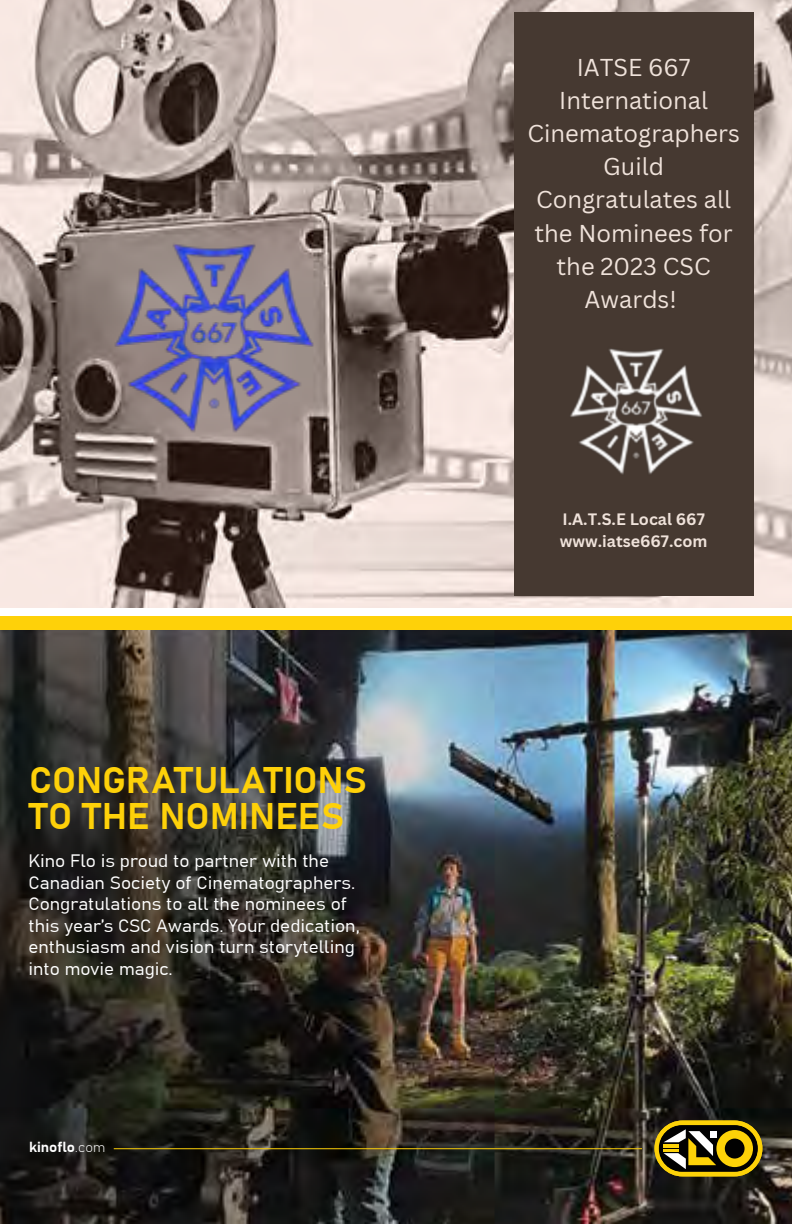
<style>
.page{position:relative;width:792px;height:1224px;background:#fff}
.page>*{position:absolute;margin:0;border:0;box-sizing:border-box;transform-origin:0 0}
.t1{font:700 37px/36px "Grandview";letter-spacing:-.005em;color:#fed109}
.t2{font:23.8px/33.2px "Canva Sans";color:#efe2da;text-align:center}
.t3{font:18px/21.6px "Grandview";color:#fff}
.t4{font:700 16px/22.2px "Canva Sans";color:#efe2da}
.t5{font:700 14.6px "Grandview";color:#fff}
.s1{font-weight:300}
</style>
<div class="page">
<img style="left:0;top:0;width:792px;height:1224px">
<div style="left:514px;top:12px;width:240px;height:584px;background:#463931"></div>
<img style="left:104px;top:227px;width:220px;height:221px">
<img style="left:570px;top:348px;width:132px;height:127px">
<div style="left:0;top:612px;width:792px;height:17px;background:#fed109"></div>
<hr style="left:114px;top:1148px;width:528px;height:1px;background:#fed109">
<svg style="left:654px;top:1120px;width:108px;height:56px;background:#7e6d1d"></svg>
<div style="left:0;top:608px;width:792px;height:8px;background:#fff"></div>
<h1 class="t1" style="left:29px;top:762px;width:339px">CONGRATULATIONS<br>TO THE NOMINEES</h1>
<p class="t3" style="left:28px;top:849px;width:333px">Kino Flo is proud to partner with the Canadian Society of Cinematographers.<br>Congratulations to all the nominees of this year’s CSC Awards. Your dedication, enthusiasm and vision turn storytelling into movie magic.</p>
<p class="t5" style="left:29px;top:1137px;width:78px">kinoflo<span class="s1">.com</span></p>
<h2 class="t2" style="left:527px;top:51px;width:214px">IATSE 667<br>International<br>Cinematographers<br>Guild<br>Congratulates all the Nominees for the 2023 CSC<br>Awards!</h2>
<p class="t4" style="left:560px;top:508px;width:149px">I.A.T.S.E Local 667 www.iatse667.com</p>
</div>
